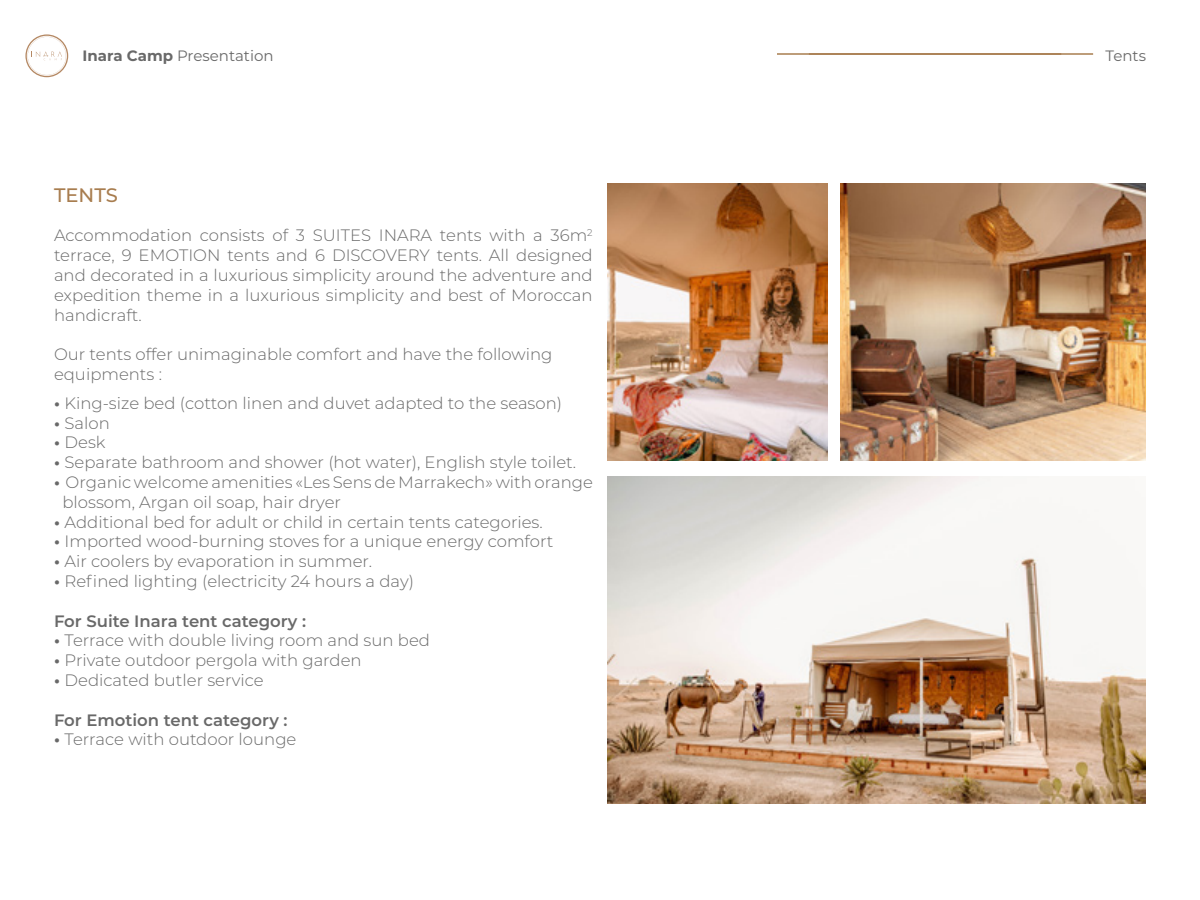
<style>
.page{position:relative;width:1200px;height:900px;background:#fff}
.page>*{position:absolute;margin:0;border:0;box-sizing:border-box;transform-origin:0 0}
.t1{font:500 19.5px "Montserrat";color:#a87d4f}
.t2{font:300 16.5px/19.8px "Montserrat";color:#696969}
.t3{font:600 16.5px "Montserrat";color:#696969}
.t4{font:15px "Montserrat";color:#696969}
.s1{font-weight:700}
</style>
<div class="page">
<hr style="left:777px;top:53px;width:284px;height:2px;background:#a87d4f">
<img style="left:608px;top:183px;width:220px;height:278px">
<img style="left:841px;top:183px;width:305px;height:278px">
<img style="left:608px;top:477px;width:538px;height:327px">
<hr style="left:809px;top:53px;width:284px;height:2px;background:#a87d4f">
<svg style="left:25px;top:34px;width:44px;height:43px"></svg>
<p class="t4" style="left:82px;top:46px;width:193px"><span class="s1">Inara Camp</span> Presentation</p>
<p class="t4" style="left:1106px;top:46px;width:42px">Tents</p>
<p class="t1" style="left:54px;top:181px;width:65px">TENTS</p>
<p class="t2" style="left:54px;top:225px;width:540px;text-align:justify">Accommodation consists of 3 SUITES INARA tents with a 36m<sup>2 </sup>terrace, 9 EMOTION tents and 6 DISCOVERY tents. All designed and decorated in a luxurious simplicity around the adventure and expedition theme in a luxurious simplicity and best of Moroccan handicraft.</p>
<p class="t2" style="left:54px;top:344px;width:500px">Our tents offer unimaginable comfort and have the following equipments :</p>
<p class="t2" style="left:54px;top:393px;width:510px"><span class="s1">•</span> King-size bed (cotton linen and duvet adapted to the season)</p>
<p class="t2" style="left:54px;top:412px;width:57px"><span class="s1">•</span> Salon</p>
<p class="t2" style="left:54px;top:432px;width:53px"><span class="s1">•</span> Desk</p>
<p class="t2" style="left:54px;top:452px;width:524px"><span class="s1">•</span> Separate bathroom and shower (hot water), English style toilet.</p>
<p class="t2" style="left:62px;top:472px;width:532px;text-indent:-8px"><span class="s1">•</span> Organic welcome amenities «Les Sens de Marrakech» with orange blossom, Argan oil soap, hair dryer</p>
<p class="t2" style="left:54px;top:511px;width:490px"><span class="s1">•</span> Additional bed for adult or child in certain tents categories.</p>
<p class="t2" style="left:54px;top:531px;width:501px"><span class="s1">•</span> Imported wood-burning stoves for a unique energy comfort</p>
<p class="t2" style="left:54px;top:551px;width:320px"><span class="s1">•</span> Air coolers by evaporation in summer.</p>
<p class="t2" style="left:54px;top:571px;width:362px"><span class="s1">•</span> Refined lighting (electricity 24 hours a day)</p>
<p class="t3" style="left:54px;top:609px;width:254px">For Suite Inara tent category :</p>
<p class="t2" style="left:54px;top:630px;width:378px"><span class="s1">•</span> Terrace with double living room and sun bed</p>
<p class="t2" style="left:54px;top:650px;width:309px"><span class="s1">•</span> Private outdoor pergola with garden</p>
<p class="t2" style="left:54px;top:670px;width:211px"><span class="s1">•</span> Dedicated butler service</p>
<p class="t3" style="left:54px;top:708px;width:235px">For Emotion tent category :</p>
<p class="t2" style="left:54px;top:729px;width:244px"><span class="s1">•</span> Terrace with outdoor lounge</p>
</div>
